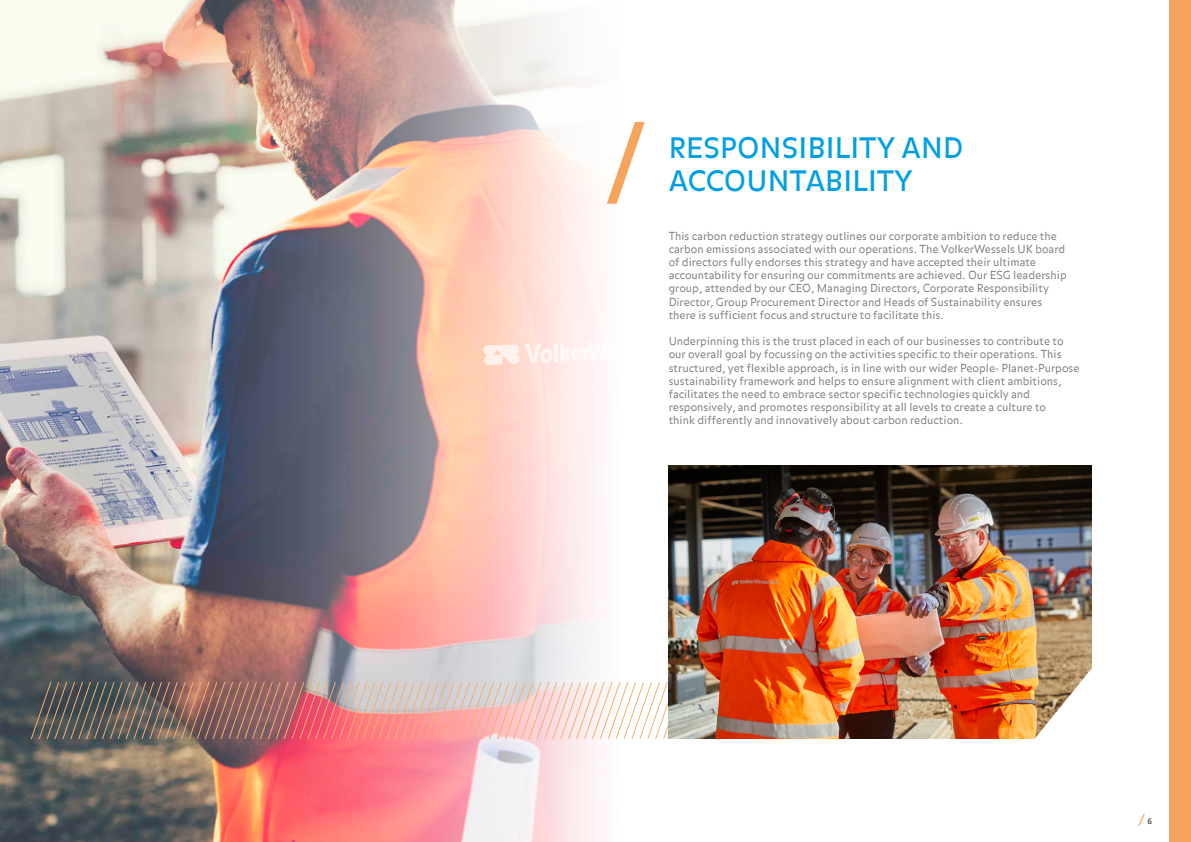
<style>
.page{position:relative;width:1191px;height:842px;background:#fff}
.page>*{position:absolute;margin:0;border:0;box-sizing:border-box;transform-origin:0 0}
.t1{font:28px/33.6px "Balance Pro";letter-spacing:.01em;color:#009fe3}
.t2{font:300 11px/13.2px "Balance Pro";color:#70706f}
.t3{font:8px "Balance";color:#3c3c3b}
</style>
<div class="page">
<img style="left:0;top:0;width:617px;height:842px">
<div style="left:1169px;top:0;width:22px;height:842px;background:#f5a35d"></div>
<svg style="left:607px;top:122px;width:38px;height:82px"></svg>
<img style="left:0;top:682px;width:668px;height:56px">
<img style="left:668px;top:465px;width:423px;height:273px">
<svg style="left:1025px;top:654px;width:67px;height:85px"></svg>
<svg style="left:1138px;top:814px;width:7px;height:12px"></svg>
<h1 class="t1" style="left:668px;top:131px;width:296px">RESPONSIBILITY AND<br>ACCOUNTABILITY</h1>
<p class="t2" style="left:668px;top:229px;width:399px">This carbon reduction strategy outlines our corporate ambition to reduce the carbon emissions associated with our operations. The VolkerWessels UK board of directors fully endorses this strategy and have accepted their ultimate accountability for ensuring our commitments are achieved. Our ESG leadership group, attended by our CEO, Managing Directors, Corporate Responsibility Director, Group Procurement Director and Heads of Sustainability ensures there is sufficient focus and structure to facilitate this.</p>
<p class="t2" style="left:668px;top:335px;width:412px">Underpinning this is the trust placed in each of our businesses to contribute to our overall goal by focussing on the activities specific to their operations. This structured, yet flexible approach, is in line with our wider People- Planet-Purpose sustainability framework and helps to ensure alignment with client ambitions, facilitates the need to embrace sector specific technologies quickly and responsively, and promotes responsibility at all levels to create a culture to<br>think differently and innovatively about carbon reduction.</p>
<p class="t3" style="left:1147px;top:816px;width:6px">6</p>
</div>
